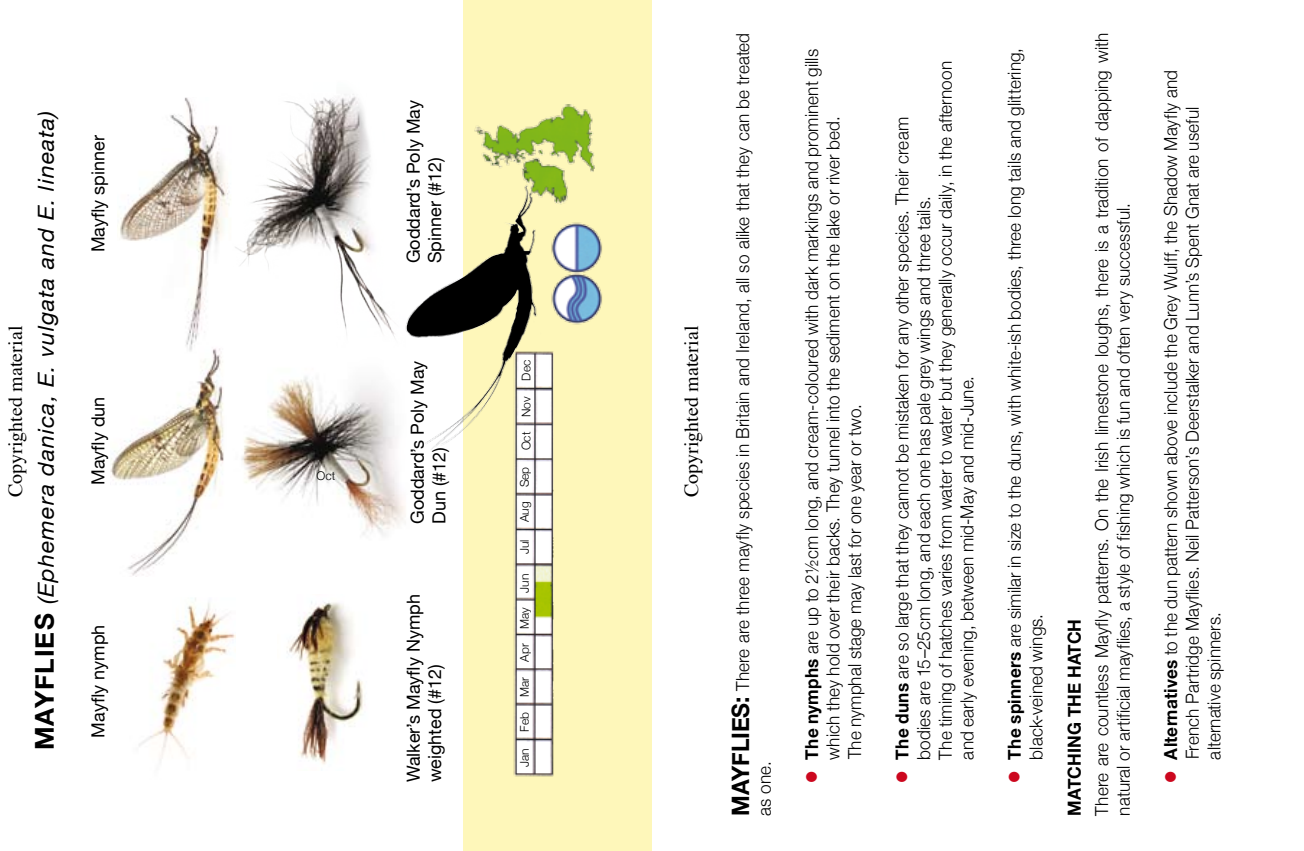
<style>
.page{position:relative;width:1304px;height:851px;background:#fff}
.page>*{position:absolute;margin:0;border:0;box-sizing:border-box;transform-origin:0 0}
.t1{font:700 26px "Helvetica Neue";color:#000}
.t2{font:italic 22px "Helvetica Neue";letter-spacing:.04em;color:#000;scale:1.05 1}
.t3{font:20px "Times";letter-spacing:.005em;color:#000}
.t4{font:300 18px/21.6px "Helvetica Neue";letter-spacing:.005em;color:#000;scale:.95 1}
.t5{font:18px/21.6px "Helvetica Neue";color:#000}
.t6{font:700 18px "Helvetica Neue";letter-spacing:.005em;color:#000;scale:.95 1}
.t7{font:300 12px "Helvetica Neue";color:#000}
.s1{font-weight:700;font-style:normal;font-size:26px}
.s2{font-weight:700;font-size:24px}
.s3{font-weight:700;font-size:30px;color:#cc071e}
.s4{font-weight:700}
</style>
<div class="page">
<img style="left:139px;top:598px;width:97px;height:163px">
<img style="left:119px;top:98px;width:105px;height:248px">
<img style="left:287px;top:601px;width:76px;height:164px">
<img style="left:224px;top:94px;width:171px;height:243px">
<img style="left:111px;top:346px;width:112px;height:230px">
<img style="left:223px;top:376px;width:182px;height:159px">
<div style="left:463px;top:0;width:189px;height:850px;background:#fef7ba"></div>
<img style="left:474px;top:104px;width:120px;height:101px">
<img style="left:514px;top:351px;width:39px;height:425px">
<img style="left:551px;top:222px;width:51px;height:103px">
<img style="left:403px;top:177px;width:141px;height:275px">
<p class="t5" style="left:402px;top:263px;width:165px;rotate:-90deg">Goddard’s Poly May<br>Spinner (#12)</p>
<p class="t2" style="left:33px;top:725px;width:589px;rotate:-90deg"><span class="s1">AYFLIES</span> (Ephemera danica, E. vulgata and E. lineata)</p>
<p class="t5" style="left:87px;top:252px;width:119px;rotate:-90deg">Mayfly spinner</p>
<p class="t3" style="left:-3px;top:497px;width:173px;rotate:-90deg">Copyrighted material</p>
<p class="t3" style="left:673px;top:497px;width:173px;rotate:-90deg">Copyrighted material</p>
<p class="t7" style="left:519px;top:380px;width:22px;rotate:-90deg">Dec</p>
<p class="t7" style="left:519px;top:450px;width:55px;rotate:-90deg">Oct Nov</p>
<p class="t5" style="left:406px;top:524px;width:165px;rotate:-90deg">Goddard’s Poly May<br>Dun (#12)</p>
<p class="t5" style="left:87px;top:485px;width:90px;rotate:-90deg">Mayfly dun</p>
<p class="t7" style="left:517px;top:522px;width:57px;rotate:-90deg">Aug Sep</p>
<p class="t7" style="left:317px;top:468px;width:20px">Oct</p>
<p class="t7" style="left:517px;top:554px;width:16px;rotate:-90deg">Jul</p>
<p class="t7" style="left:517px;top:628px;width:57px;rotate:-90deg">May Jun</p>
<p class="t5" style="left:402px;top:782px;width:190px;rotate:-90deg">Walker’s Mayfly Nymph weighted (#12)</p>
<p class="t5" style="left:87px;top:737px;width:114px;rotate:-90deg">Mayfly nymph</p>
<p class="t7" style="left:517px;top:661px;width:20px;rotate:-90deg">Apr</p>
<p class="t7" style="left:517px;top:696px;width:22px;rotate:-90deg">Mar</p>
<p class="t7" style="left:517px;top:731px;width:21px;rotate:-90deg">Feb</p>
<p class="t7" style="left:517px;top:767px;width:20px;rotate:-90deg">Jan</p>
<h1 class="t1" style="left:28px;top:750px;width:25px;rotate:-90deg">M</h1>
<p class="t4" style="left:731px;top:815px;width:825px;rotate:-90deg"><span class="s2">Mayflies:</span> There are three mayfly species in Britain and Ireland, all so alike that they can be treated as one.</p>
<p class="t4" style="left:800px;top:759px;width:749px;text-indent:-24px;rotate:-90deg"><span class="s3">•</span> <span class="s4">The nymphs</span> are up to 2½cm long, and cream-coloured with dark markings and prominent gills which they hold over their backs. They tunnel into the sediment on the lake or river bed.<br>The nymphal stage may last for one year or two.</p>
<p class="t4" style="left:891px;top:759px;width:736px;text-indent:-24px;rotate:-90deg"><span class="s3">•</span> <span class="s4">The duns</span> are so large that they cannot be mistaken for any other species. Their cream<br>bodies are 15–25cm long, and each one has pale grey wings and three tails.<br>The timing of hatches varies from water to water but they generally occur daily, in the afternoon and early evening, between mid-May and mid-June.</p>
<p class="t4" style="left:1003px;top:759px;width:750px;text-indent:-24px;rotate:-90deg"><span class="s3">•</span> <span class="s4">The spinners</span> are similar in size to the duns, with white-ish bodies, three long tails and glittering, black-veined wings.</p>
<p class="t6" style="left:1063px;top:815px;width:206px;rotate:-90deg">Matching the hatch</p>
<p class="t4" style="left:1091px;top:815px;width:825px;rotate:-90deg">There are countless Mayfly patterns. On the Irish limestone loughs, there is a tradition of dapping with natural or artificial mayflies, a style of fishing which is fun and often very successful.</p>
<p class="t4" style="left:1160px;top:783px;width:752px;rotate:-90deg"><span class="s3">•</span> <span class="s4">Alternatives</span> to the dun pattern shown above include the Grey Wulff, the Shadow Mayfly and</p>
<p class="t4" style="left:1181px;top:759px;width:688px;rotate:-90deg">French Partridge Mayflies. Neil Patterson’s Deerstalker and Lunn’s Spent Gnat are useful alternative spinners.</p>
</div>
